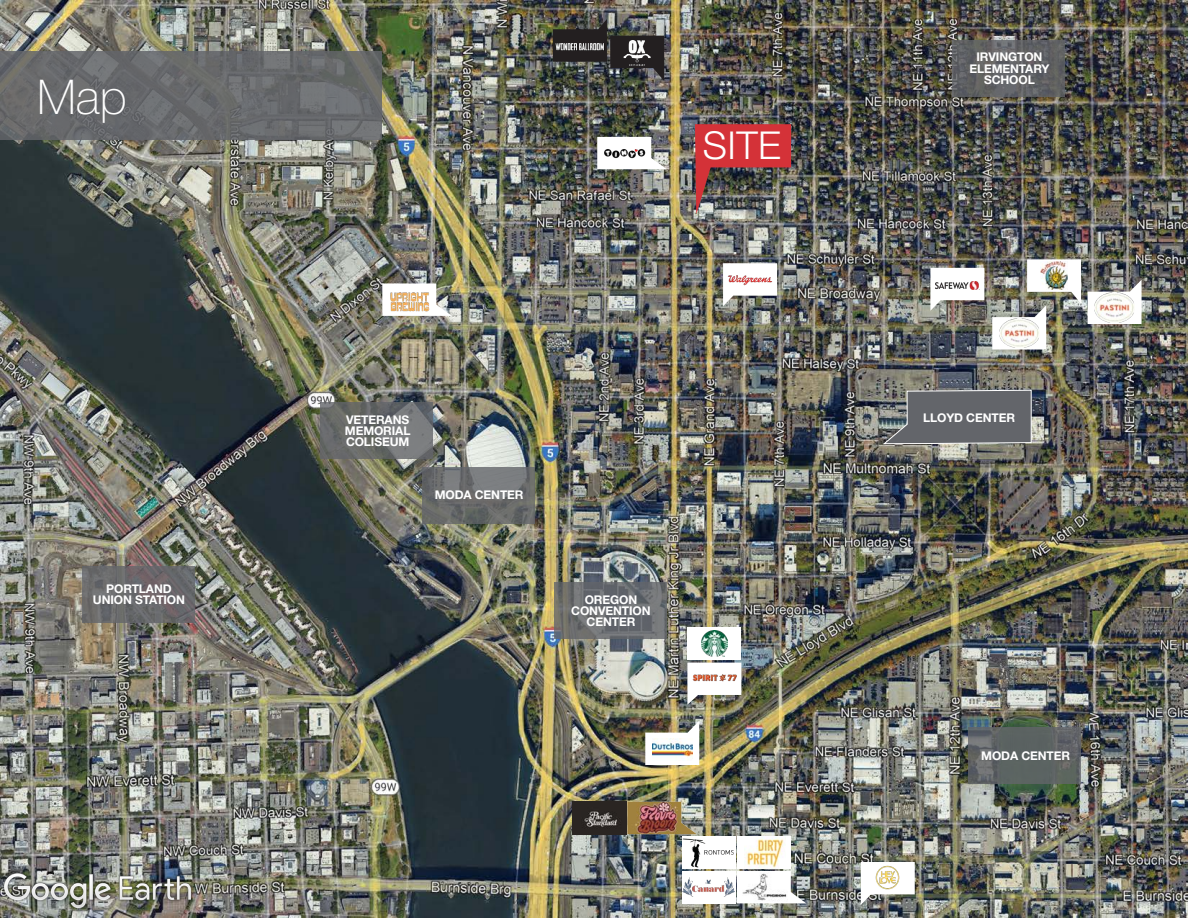
<style>
.page{position:relative;width:1188px;height:918px;background:#fff}
.page>*{position:absolute;margin:0;border:0;box-sizing:border-box;transform-origin:0 0}
.GRAY_30pt_35pt_Sub-head{font:100 48px "Helvetica Neue LT Std";color:#fff}
.t1{font:300 38.4px "Helvetica Neue LT Std";color:#fff}
.MARKER_text{font:700 12px/11.2px "Helvetica Neue LT Std";letter-spacing:-.01em;color:#fff;text-align:center}
</style>
<div class="page">
<img style="left:0;top:0;width:1188px;height:918px">
<img style="left:2px;top:871px;width:192px;height:40px">
<svg style="left:554px;top:583px;width:112px;height:56px;background:#6b6d70"></svg>
<svg style="left:422px;top:467px;width:113px;height:56px;background:#6d6f6f"></svg>
<svg style="left:321px;top:403px;width:112px;height:56px;background:#6c6f6f"></svg>
<img style="left:695px;top:124px;width:96px;height:90px">
<svg style="left:723px;top:263px;width:54px;height:43px"></svg>
<img style="left:728px;top:274px;width:44px;height:12px">
<img style="left:992px;top:259px;width:89px;height:91px">
<img style="left:1040px;top:262px;width:28px;height:27px">
<img style="left:553px;top:19px;width:111px;height:62px">
<img style="left:555px;top:43px;width:50px;height:9px">
<svg style="left:861px;top:862px;width:54px;height:43px"></svg>
<img style="left:873px;top:863px;width:30px;height:29px">
<svg style="left:930px;top:268px;width:54px;height:43px"></svg>
<img style="left:935px;top:282px;width:45px;height:8px">
<svg style="left:969px;top:728px;width:112px;height:56px;background:#5e6464"></svg>
<svg style="left:645px;top:721px;width:54px;height:44px"></svg>
<img style="left:652px;top:738px;width:40px;height:23px">
<div style="left:687px;top:627px;width:54px;height:33px;background:#fff"></div>
<img style="left:702px;top:631px;width:25px;height:26px">
<svg style="left:687px;top:663px;width:54px;height:42px"></svg>
<img style="left:691px;top:672px;width:47px;height:11px">
<svg style="left:382px;top:284px;width:70px;height:32px"></svg>
<img style="left:382px;top:285px;width:55px;height:31px">
<svg style="left:597px;top:137px;width:70px;height:32px"></svg>
<img style="left:603px;top:148px;width:42px;height:11px">
<div style="left:682px;top:871px;width:54px;height:32px;background:#fff"></div>
<img style="left:683px;top:878px;width:51px;height:19px">
<svg style="left:737px;top:871px;width:69px;height:32px"></svg>
<img style="left:743px;top:873px;width:44px;height:30px">
<img style="left:572px;top:802px;width:55px;height:32px">
<img style="left:627px;top:802px;width:70px;height:32px">
<div style="left:682px;top:836px;width:54px;height:33px;background:#fff"></div>
<img style="left:683px;top:838px;width:51px;height:29px">
<div style="left:737px;top:836px;width:54px;height:33px;background:#fff"></div>
<img style="left:744px;top:837px;width:42px;height:32px">
<svg style="left:882px;top:390px;width:150px;height:54px;background:#6b6e71"></svg>
<svg style="left:953px;top:40px;width:112px;height:57px;background:#616264"></svg>
<div style="left:0;top:52px;width:382px;height:88px;background:#63656a"></div>
<svg style="left:82px;top:566px;width:112px;height:56px;background:#6a686b"></svg>
<svg style="left:1088px;top:280px;width:54px;height:44px"></svg>
<img style="left:1095px;top:293px;width:40px;height:29px">
<p class="GRAY_30pt_35pt_Sub-head" style="left:37px;top:69px;width:91px">Map</p>
<p class="MARKER_text" style="left:93px;top:583px;width:94px">PORTLAND<br>UNION STATION</p>
<p class="t1" style="left:703px;top:122px;width:80px">SITE</p>
<p class="MARKER_text" style="left:345px;top:414px;width:67px;text-align:justify">VETERANS MEMORIAL COLISEUM</p>
<p class="MARKER_text" style="left:435px;top:489px;width:90px">MODA CENTER</p>
<p class="MARKER_text" style="left:571px;top:594px;width:81px">OREGON<br>CONVENTION<br>CENTER</p>
<p class="MARKER_text" style="left:969px;top:51px;width:82px">IRVINGTON<br>ELEMENTARY<br>SCHOOL</p>
<p class="MARKER_text" style="left:923px;top:412px;width:93px">LLOYD CENTER</p>
<p class="MARKER_text" style="left:981px;top:750px;width:90px">MODA CENTER</p>
</div>
